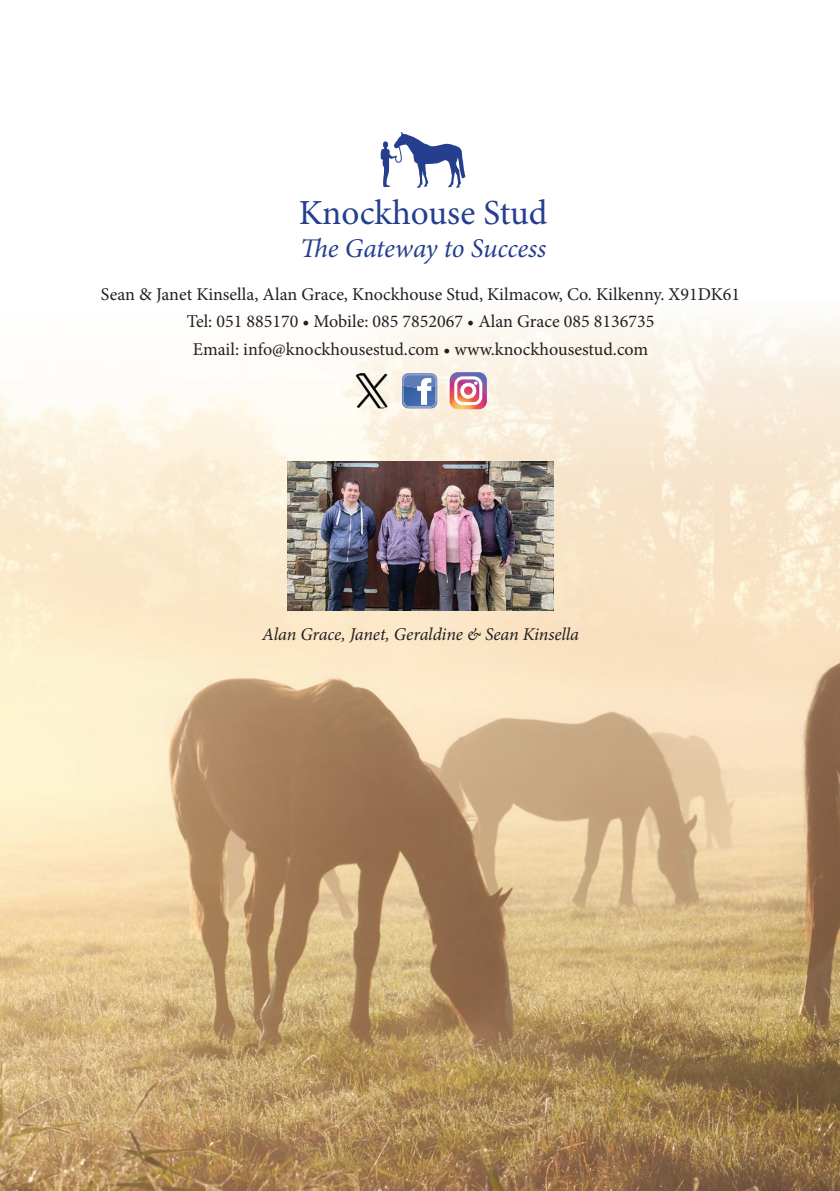
<style>
.page{position:relative;width:840px;height:1191px;background:#fff}
.page>*{position:absolute;margin:0;border:0;box-sizing:border-box;transform-origin:0 0}
.t1{font:35.2px "Minion Pro";letter-spacing:-.005em;color:#253f8e}
.t2{font:italic 27px "Minion Pro";letter-spacing:-.01em;color:#253f8e}
.t3{font:18px/27.2px "Minion Pro";color:#231f20;text-align:center}
.t4{font:italic 18px "Minion Pro";letter-spacing:-.005em;color:#231f20}
</style>
<div class="page">
<img style="left:0;top:318px;width:839px;height:873px">
<svg style="left:380px;top:131px;width:85px;height:57px"></svg>
<img style="left:288px;top:461px;width:265px;height:149px">
<svg style="left:402px;top:373px;width:35px;height:35px"></svg>
<img style="left:354px;top:373px;width:7px;height:35px">
<svg style="left:449px;top:372px;width:37px;height:37px"></svg>
<h1 class="t1" style="left:298px;top:189px;width:250px">Knockhouse Stud</h1>
<h2 class="t2" style="left:300px;top:229px;width:247px">The Gateway to Success</h2>
<p class="t3" style="left:101px;top:281px;width:640px">Sean &amp; Janet Kinsella, Alan Grace, Knockhouse Stud, Kilmacow, Co. Kilkenny. X91DK61<br>Tel: 051 885170 • Mobile: 085 7852067 • Alan Grace 085 8136735<br>Email: info@knockhousestud.com • www.knockhousestud.com</p>
<p class="t4" style="left:262px;top:622px;width:318px">Alan Grace, Janet, Geraldine &amp; Sean Kinsella</p>
</div>
